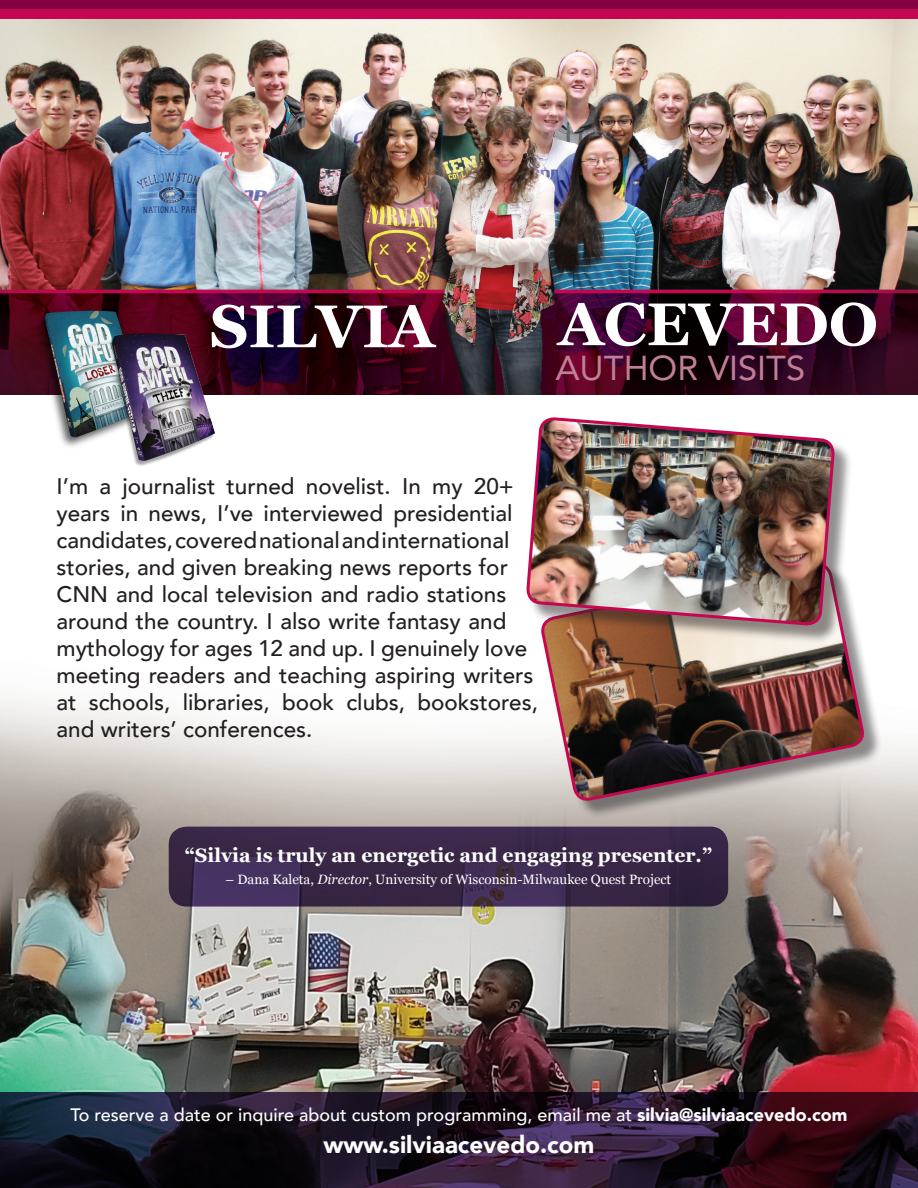
<style>
.page{position:relative;width:918px;height:1188px;background:#fff}
.page>*{position:absolute;margin:0;border:0;box-sizing:border-box;transform-origin:0 0}
.t1{font:700 60px "Georgia";color:#fff}
.t2{font:34.5px "Avenir";color:#c17f97}
.t3{font:900 24px "Avenir";color:#fff}
.t4{font:500 22.5px/27px "Avenir";color:#231f20}
.t5{font:700 19.5px "Georgia";color:#fff}
.t6{font:500 18px "Avenir";color:#fff}
.t7{font:13.5px "Georgia";color:#fff}
.s1{font-style:italic}
.s2{font-weight:900}
</style>
<div class="page">
<img style="left:0;top:19px;width:918px;height:1073px">
<svg style="left:169px;top:827px;width:559px;height:80px;background:#3b294b"></svg>
<div style="left:544px;top:566px;width:338px;height:253px;background:#231f20;opacity:.5"></div>
<img style="left:540px;top:546px;width:325px;height:272px">
<div style="left:0;top:7px;width:918px;height:12px;background:#c50751"></div>
<div style="left:0;top:0;width:918px;height:8px;background:#840043"></div>
<svg style="left:0;top:1092px;width:918px;height:96px;background:#211324"></svg>
<div style="left:529px;top:420px;width:324px;height:224px;background:#231f20;opacity:.5"></div>
<img style="left:525px;top:378px;width:311px;height:287px">
<img style="left:33px;top:292px;width:120px;height:159px">
<img style="left:109px;top:320px;width:121px;height:154px">
<p class="t1" style="left:210px;top:281px;width:226px">SILVIA</p>
<p class="t1" style="left:558px;top:279px;width:321px">ACEVEDO</p>
<p class="t2" style="left:555px;top:340px;width:251px">AUTHOR VISITS</p>
<p class="t4" style="left:57px;top:471px;width:483px">I’m a journalist turned novelist. In my 20+ years in news, I’ve interviewed presidential candidates, covered national and international stories, and given breaking news reports for CNN and local television and radio stations around the country. I also write fantasy and mythology for ages 12 and up. I genuinely love meeting readers and teaching aspiring writers at schools, libraries, book clubs, bookstores, and writers’ conferences.</p>
<p class="t5" style="left:185px;top:840px;width:529px">“Silvia is truly an energetic and engaging presenter.”</p>
<p class="t7" style="left:226px;top:870px;width:447px">– Dana Kaleta, <span class="s1">Director</span>, University of Wisconsin-Milwaukee Quest Project</p>
<p class="t6" style="left:70px;top:1099px;width:779px">To reserve a date or inquire about custom programming, email me at <span class="s2">silvia@silviaacevedo.com</span></p>
<p class="t3" style="left:324px;top:1124px;width:272px">www.silviaacevedo.com</p>
</div>
